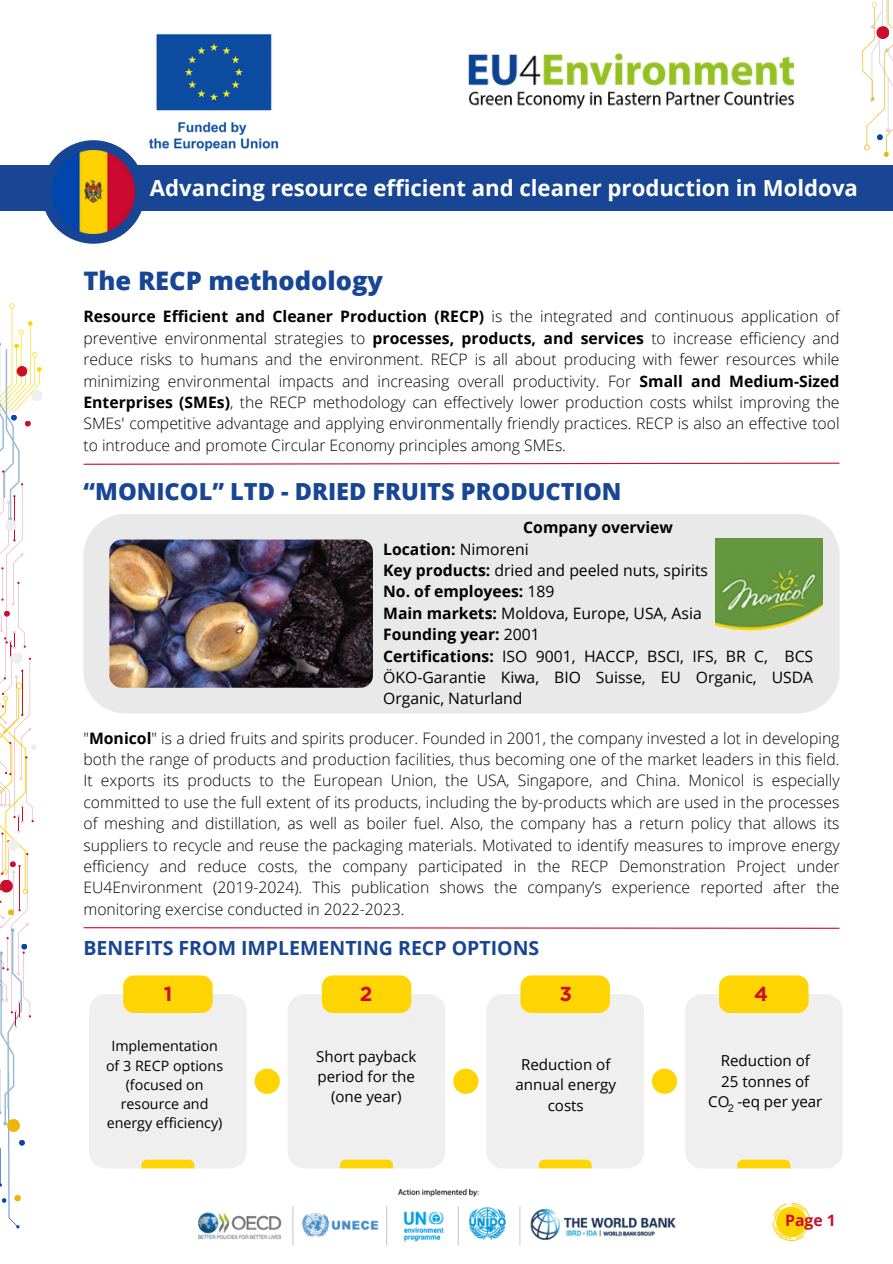
<style>
.page{position:relative;width:893px;height:1264px;background:#fff}
.page>*{position:absolute;margin:0;border:0;box-sizing:border-box;transform-origin:0 0}
.t1{font:800 25.5px "Open Sans";color:#184694}
.t2{font:800 23.55px "Open Sans";color:#184694}
.t3{font:700 22.2px "Open Sans";color:#fff}
.t4{font:700 20.25px "Gotham";color:#cb0d2e}
.t5{font:700 19.5px "Open Sans";color:#184694}
.t6{font:300 15.75px/21.3px "Open Sans";color:#000;text-align:justify}
.t7{font:15.75px/21.3px "Open Sans";color:#000;text-align:justify}
.t8{font:700 15.75px "Open Sans";color:#000}
.t9{font:700 15.75px "Open Sans";color:#cb0d2e}
.t10{font:15.15px/20.2px "Open Sans";color:#000}
.t11{font:14.25px/19.2px "Open Sans";color:#000;text-align:center}
.t12{font:10.5px "Canva Sans";color:#000}
.s1{font-weight:700}
.s2{font-weight:400}
</style>
<div class="page">
<div style="left:0;top:165px;width:892px;height:45px;background:#184694"></div>
<div style="left:42px;top:140px;width:103px;height:104px;background:#184694;border-radius:50%"></div>
<img style="left:468px;top:54px;width:326px;height:55px">
<svg style="left:83px;top:462px;width:757px;height:3px"></svg>
<svg style="left:772px;top:1202px;width:38px;height:38px"></svg>
<svg style="left:288px;top:975px;width:157px;height:193px"></svg>
<svg style="left:486px;top:975px;width:158px;height:193px"></svg>
<svg style="left:685px;top:975px;width:157px;height:193px"></svg>
<svg style="left:89px;top:975px;width:158px;height:193px"></svg>
<svg style="left:453px;top:1068px;width:25px;height:25px"></svg>
<svg style="left:254px;top:1068px;width:26px;height:25px"></svg>
<svg style="left:651px;top:1068px;width:26px;height:25px"></svg>
<svg style="left:83px;top:927px;width:757px;height:2px;background:#e17588"></svg>
<img style="left:199px;top:1189px;width:476px;height:57px">
<img style="left:150px;top:34px;width:127px;height:117px">
<svg style="left:0;top:303px;width:41px;height:925px"></svg>
<div style="left:31px;top:390px;width:12px;height:11px;background:#efefef;border-radius:50%"></div>
<svg style="left:862px;top:0;width:30px;height:157px"></svg>
<img style="left:52px;top:151px;width:82px;height:82px">
<div style="left:83px;top:514px;width:756px;height:199px;background:#e9e9e9"></div>
<img style="left:109px;top:539px;width:264px;height:148px;border-radius:12px">
<img style="left:715px;top:538px;width:107px;height:95px">
<p class="t3" style="left:150px;top:172px;width:709px">Advancing resource efficient and cleaner production in Moldova</p>
<p class="t1" style="left:83px;top:263px;width:301px">The RECP methodology</p>
<p class="t6" style="left:83px;top:305px;width:757px"><span class="s1">Resource Efficient and Cleaner Production (RECP)</span> is the integrated and continuous application of preventive environmental strategies to <span class="s1">processes, products, and services</span> to increase efficiency and reduce risks to humans and the environment. RECP is all about producing with fewer resources while minimizing environmental impacts and increasing overall productivity. For <span class="s1">Small and Medium-Sized Enterprises (SMEs)</span>, the RECP methodology can effectively lower production costs whilst improving the SMEs' competitive advantage and applying environmentally friendly practices. RECP is also an effective tool to introduce and promote Circular Economy principles among SMEs.</p>
<p class="t2" style="left:83px;top:474px;width:539px">“MONICOL” LTD - DRIED FRUITS PRODUCTION</p>
<p class="t8" style="left:523px;top:516px;width:151px">Company overview</p>
<h3 class="t8" style="left:383px;top:537px;width:147px">Location: <span class="s2">Nimoreni</span></h3>
<p class="t7" style="left:383px;top:559px;width:326px"><span class="s1">Key products:</span> dried and peeled nuts, spirits</p>
<p class="t8" style="left:383px;top:580px;width:173px">No. of employees: <span class="s2">189</span></p>
<p class="t7" style="left:383px;top:602px;width:320px"><span class="s1">Main markets:</span> Moldova, Europe, USA, Asia</p>
<p class="t8" style="left:383px;top:623px;width:158px">Founding year: <span class="s2">2001</span></p>
<p class="t7" style="left:383px;top:644px;width:431px"><span class="s1">Certifications:</span> ISO 9001, HACCP, BSCI, IFS, BR C, BCS ÖKO-Garantie Kiwa, BIO Suisse, EU Organic, USDA Organic, Naturland</p>
<p class="t6" style="left:83px;top:727px;width:757px">"<span class="s1">Monicol</span>" is a dried fruits and spirits producer. Founded in 2001, the company invested a lot in developing both the range of products and production facilities, thus becoming one of the market leaders in this field.<br>It exports its products to the European Union, the USA, Singapore, and China. Monicol is especially committed to use the full extent of its products, including the by-products which are used in the processes of meshing and distillation, as well as boiler fuel. Also, the company has a return policy that allows its suppliers to recycle and reuse the packaging materials. Motivated to identify measures to improve energy efficiency and reduce costs, the company participated in the RECP Demonstration Project under EU4Environment (2019-2024). This publication shows the company’s experience reported after the monitoring exercise conducted in 2022-2023.</p>
<p class="t5" style="left:83px;top:934px;width:457px">BENEFITS FROM IMPLEMENTING RECP OPTIONS</p>
<h2 class="t4" style="left:164px;top:981px;width:10px">1</h2>
<p class="t11" style="left:106px;top:1036px;width:119px">Implementation of 3 RECP options</p>
<p class="t11" style="left:107px;top:1074px;width:117px">(focused on resource and energy efficiency)</p>
<p class="t4" style="left:360px;top:981px;width:14px">2</p>
<p class="t4" style="left:559px;top:981px;width:14px">3</p>
<p class="t4" style="left:754px;top:981px;width:15px">4</p>
<h1 class="t10" style="left:316px;top:1045px;width:102px">Short payback period for the</h1>
<p class="t10" style="left:331px;top:1086px;width:72px">(one year)</p>
<p class="t10" style="left:515px;top:1054px;width:102px;text-align:center">Reduction of annual energy costs</p>
<p class="t10" style="left:720px;top:1050px;width:91px">Reduction of</p>
<p class="t10" style="left:721px;top:1070px;width:90px">25 tonnes of</p>
<h4 class="t10" style="left:708px;top:1090px;width:116px">CO -eq per year</h4>
<p class="t12" style="left:728px;top:1100px;width:7px">2</p>
<p class="t9" style="left:785px;top:1208px;width:52px">Page 1</p>
</div>
